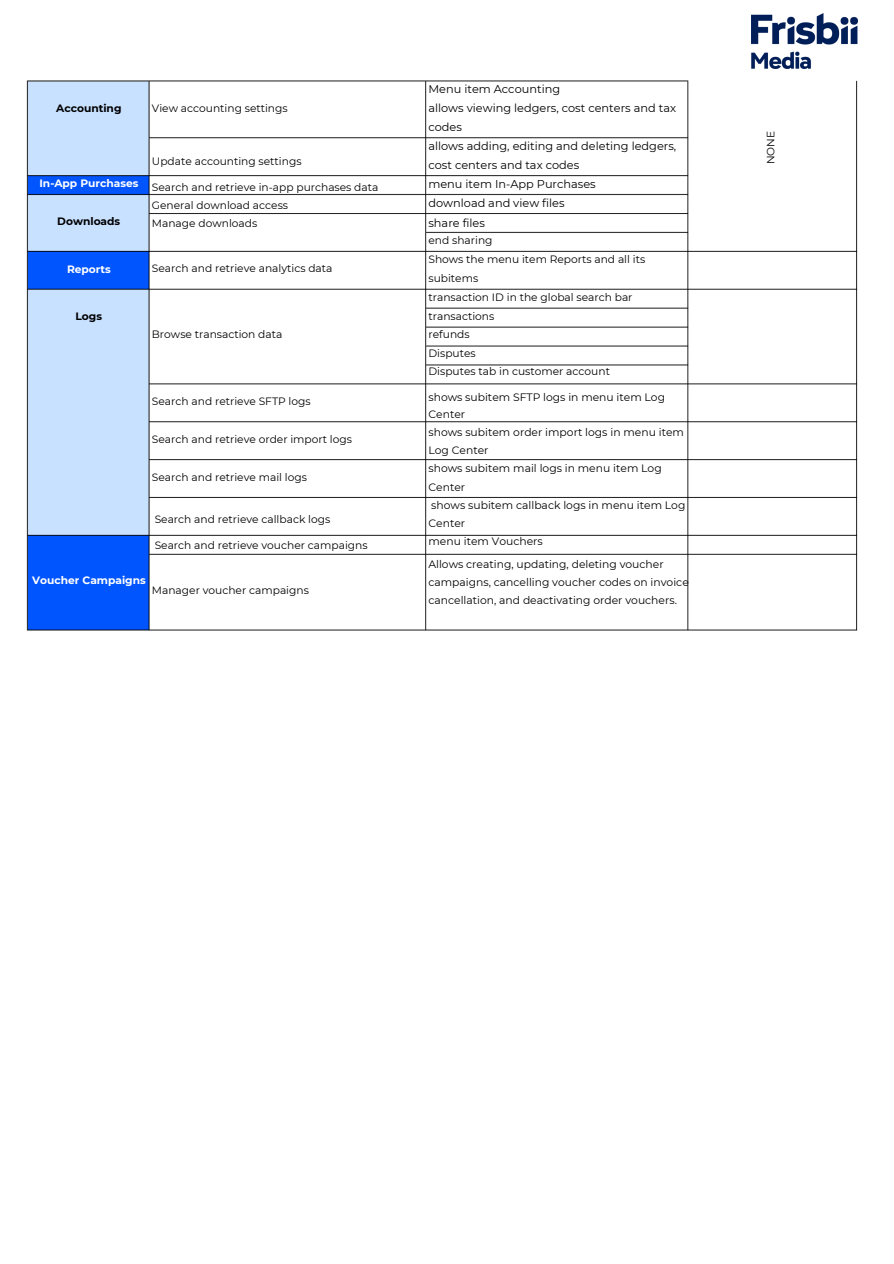
<style>
.page{position:relative;width:894px;height:1264px;background:#fff}
.page>*{position:absolute;margin:0;border:0;box-sizing:border-box;transform-origin:0 0}
.t1{font:11.25px/19px "Montserrat";color:#000}
.t2{font:10.8px/18.1px "Montserrat";color:#000}
.t3{font:10.65px "Montserrat";color:#000}
.t4{font:700 10.65px "Montserrat";color:#fff}
.t5{font:700 10.65px "Montserrat";color:#000}
</style>
<div class="page">
<img style="left:26px;top:80px;width:832px;height:551px">
<img style="left:751px;top:13px;width:106px;height:55px">
<p class="t5" style="left:56px;top:101px;width:67px">Accounting</p>
<p class="t3" style="left:152px;top:101px;width:137px">View accounting settings</p>
<h2 class="t4" style="left:39px;top:177px;width:100px">In-App Purchases</h2>
<h2 class="t5" style="left:57px;top:214px;width:64px">Downloads</h2>
<h2 class="t4" style="left:67px;top:262px;width:45px">Reports</h2>
<p class="t3" style="left:152px;top:155px;width:151px">Update accounting settings</p>
<p class="t3" style="left:152px;top:181px;width:228px">Search and retrieve in-app purchases data</p>
<p class="t3" style="left:152px;top:199px;width:138px">General download access</p>
<h2 class="t3" style="left:152px;top:217px;width:107px">Manage downloads</h2>
<p class="t3" style="left:152px;top:262px;width:182px">Search and retrieve analytics data</p>
<p class="t5" style="left:75px;top:309px;width:28px">Logs</p>
<h2 class="t3" style="left:152px;top:328px;width:132px">Browse transaction data</h2>
<p class="t3" style="left:152px;top:394px;width:160px">Search and retrieve SFTP logs</p>
<p class="t3" style="left:152px;top:432px;width:201px">Search and retrieve order import logs</p>
<p class="t3" style="left:152px;top:470px;width:156px">Search and retrieve mail logs</p>
<h2 class="t3" style="left:155px;top:513px;width:177px">Search and retrieve callback logs</h2>
<h2 class="t3" style="left:155px;top:539px;width:214px">Search and retrieve voucher campaigns</h2>
<p class="t4" style="left:32px;top:573px;width:115px">Voucher Campaigns</p>
<p class="t3" style="left:152px;top:583px;width:158px">Manager voucher campaigns</p>
<p class="t1" style="left:428px;top:79px;width:133px">Menu item Accounting</p>
<p class="t1" style="left:428px;top:98px;width:249px">allows viewing ledgers, cost centers and tax codes</p>
<p class="t1" style="left:428px;top:136px;width:249px">allows adding, editing and deleting ledgers,</p>
<p class="t1" style="left:428px;top:156px;width:152px">cost centers and tax codes</p>
<p class="t1" style="left:428px;top:175px;width:169px">menu item In-App Purchases</p>
<p class="t1" style="left:428px;top:194px;width:138px">download and view files</p>
<p class="t1" style="left:428px;top:213px;width:58px">share files</p>
<p class="t3" style="left:428px;top:234px;width:66px">end sharing</p>
<p class="t3" style="left:428px;top:252px;width:218px">Shows the menu item Reports and all its</p>
<p class="t3" style="left:428px;top:271px;width:51px">subitems</p>
<p class="t3" style="left:428px;top:290px;width:205px">transaction ID in the global search bar</p>
<p class="t3" style="left:428px;top:310px;width:67px">transactions</p>
<p class="t3" style="left:428px;top:328px;width:43px">refunds</p>
<p class="t3" style="left:428px;top:347px;width:49px">Disputes</p>
<p class="t3" style="left:428px;top:365px;width:183px">Disputes tab in customer account</p>
<p class="t2" style="left:428px;top:388px;width:238px">shows subitem SFTP logs in menu item Log</p>
<p class="t2" style="left:428px;top:405px;width:38px">Center</p>
<p class="t2" style="left:428px;top:423px;width:257px">shows subitem order import logs in menu item<br>Log Center</p>
<p class="t2" style="left:428px;top:459px;width:235px">shows subitem mail logs in menu item Log<br>Center</p>
<p class="t2" style="left:428px;top:496px;width:258px">shows subitem callback logs in menu item Log<br>Center</p>
<p class="t2" style="left:428px;top:532px;width:116px">menu item Vouchers</p>
<p class="t2" style="left:428px;top:555px;width:237px">Allows creating, updating, deleting voucher</p>
<p class="t2" style="left:428px;top:573px;width:262px">campaigns, cancelling voucher codes on invoice</p>
<p class="t2" style="left:428px;top:591px;width:250px">cancellation, and deactivating order vouchers.</p>
<p class="t3" style="left:764px;top:164px;width:35px;rotate:-90deg">NONE</p>
</div>
